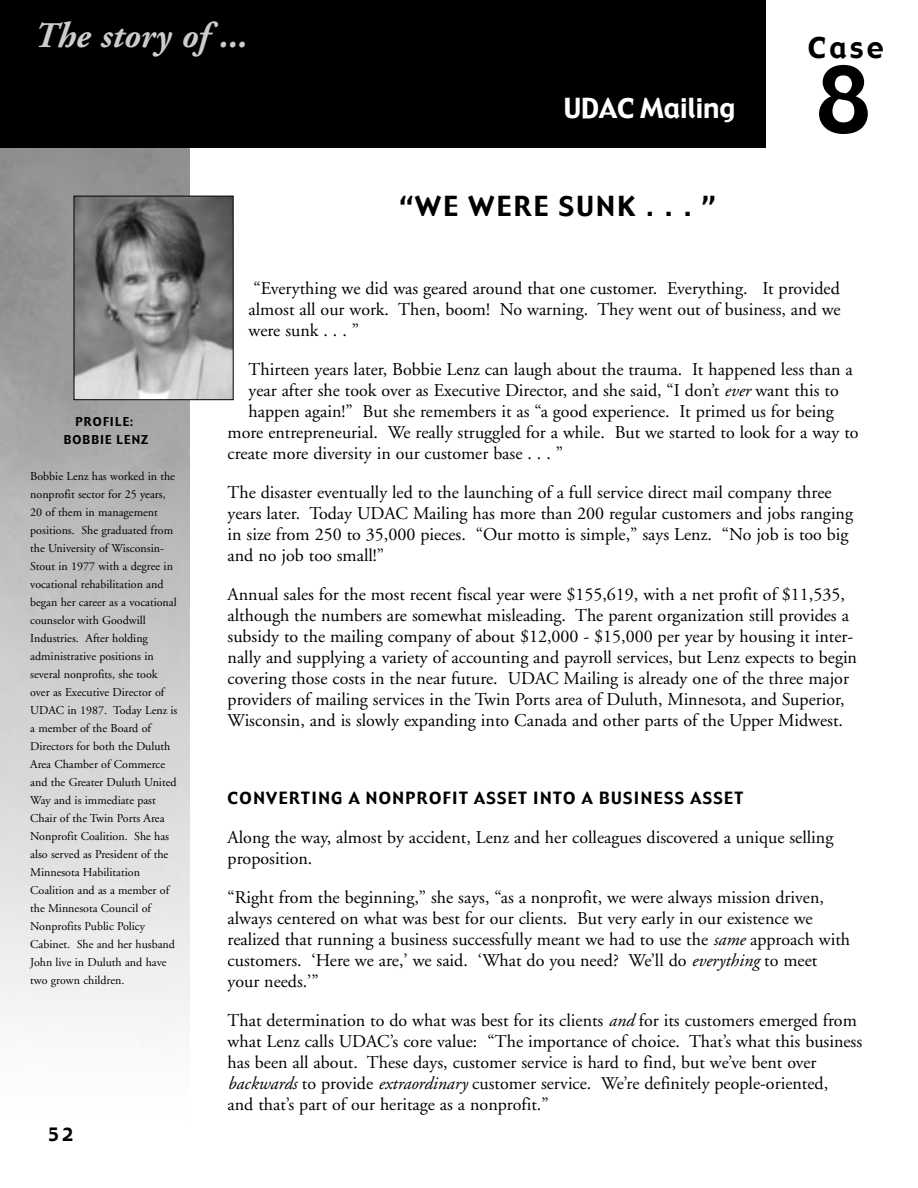
<style>
.page{position:relative;width:918px;height:1188px;background:#fff}
.page>*{position:absolute;margin:0;border:0;box-sizing:border-box;transform-origin:0 0}
.t1{font:90px "Gadget";color:#000}
.t2{font:italic 700 36px "Adobe Garamond";color:#ccc}
.t3{font:28.5px "Gadget";color:#000}
.t4{font:27px "Gadget";letter-spacing:.085em;color:#000}
.t5{font:27px "Gadget";color:#fff}
.t6{font:18px/21px "Adobe Garamond";color:#000}
.t7{font:18px "Gadget";color:#000}
.t8{font:16.5px "Gadget";letter-spacing:.085em;color:#000}
.t9{font:12px/18px "Adobe Garamond";color:#000}
.t10{font:12px/18px "Gadget";letter-spacing:.09em;color:#000;text-align:center}
.s1{font-style:italic}
</style>
<div class="page">
<img style="left:0;top:148px;width:189px;height:869px">
<div style="left:0;top:0;width:766px;height:148px;background:#000"></div>
<img style="left:76px;top:198px;width:156px;height:200px">
<div style="left:74px;top:196px;width:160px;height:204px;border:1px solid #000"></div>
<h2 class="t2" style="left:33px;top:21px;width:215px">The story of ...</h2>
<h3 class="t5" style="left:564px;top:91px;width:173px">UDAC Mailing</h3>
<h3 class="t4" style="left:400px;top:189px;width:317px">“WE WERE SUNK . . . ”</h3>
<h3 class="t3" style="left:808px;top:29px;width:77px">Case</h3>
<h1 class="t1" style="left:814px;top:43px;width:57px">8</h1>
<p class="t10" style="left:64px;top:413px;width:86px">PROFILE:<br>BOBBIE LENZ</p>
<p class="t9" style="left:30px;top:469px;width:149px">Bobbie Lenz has worked in the nonprofit sector for 25 years,<br>20 of them in management positions. She graduated from the University of Wisconsin-<br>Stout in 1977 with a degree in vocational rehabilitation and began her career as a vocational counselor with Goodwill<br>Industries. After holding administrative positions in several nonprofits, she took over as Executive Director of<br>UDAC in 1987. Today Lenz is a member of the Board of<br>Directors for both the Duluth<br>Area Chamber of Commerce and the Greater Duluth United<br>Way and is immediate past<br>Chair of the Twin Ports Area<br>Nonprofit Coalition. She has also served as President of the<br>Minnesota Habilitation<br>Coalition and as a member of the Minnesota Council of<br>Nonprofits Public Policy<br>Cabinet. She and her husband<br>John live in Duluth and have two grown children.</p>
<p class="t7" style="left:48px;top:1123px;width:27px">52</p>
<p class="t6" style="left:249px;top:279px;width:594px;text-align:justify">“Everything we did was geared around that one customer. Everything. It provided almost all our work. Then, boom! No warning. They went out of business, and we were sunk . . . ”</p>
<p class="t6" style="left:249px;top:360px;width:606px">Thirteen years later, Bobbie Lenz can laugh about the trauma. It happened less than a</p>
<p class="t6" style="left:249px;top:381px;width:592px">year after she took over as Executive Director, and she said, “I don’t <span class="s1">ever</span> want this to</p>
<p class="t6" style="left:249px;top:402px;width:587px">happen again!” But she remembers it as “a good experience. It primed us for being</p>
<p class="t6" style="left:228px;top:423px;width:633px">more entrepreneurial. We really struggled for a while. But we started to look for a way to</p>
<p class="t6" style="left:228px;top:444px;width:337px">create more diversity in our customer base . . . ”</p>
<p class="t6" style="left:228px;top:483px;width:627px">The disaster eventually led to the launching of a full service direct mail company three years later. Today UDAC Mailing has more than 200 regular customers and jobs ranging in size from 250 to 35,000 pieces. “Our motto is simple,” says Lenz. “No job is too big and no job too small!”</p>
<p class="t6" style="left:228px;top:585px;width:631px">Annual sales for the most recent fiscal year were $155,619, with a net profit of $11,535, although the numbers are somewhat misleading. The parent organization still provides a subsidy to the mailing company of about $12,000 - $15,000 per year by housing it inter&shy;nally and supplying a variety of accounting and payroll services, but Lenz expects to begin covering those costs in the near future. UDAC Mailing is already one of the three major providers of mailing services in the Twin Ports area of Duluth, Minnesota, and Superior, Wisconsin, and is slowly expanding into Canada and other parts of the Upper Midwest.</p>
<p class="t8" style="left:228px;top:787px;width:517px">CONVERTING A NONPROFIT ASSET INTO A BUSINESS ASSET</p>
<p class="t6" style="left:228px;top:828px;width:607px">Along the way, almost by accident, Lenz and her colleagues discovered a unique selling proposition.</p>
<p class="t6" style="left:228px;top:888px;width:624px">“Right from the beginning,” she says, “as a nonprofit, we were always mission driven, always centered on what was best for our clients. But very early in our existence we realized that running a business successfully meant we had to use the <span class="s1">same</span> approach with customers. ‘Here we are,’ we said. ‘What do you need? We’ll do <span class="s1">everything</span> to meet your needs.’”</p>
<p class="t6" style="left:228px;top:1011px;width:636px">That determination to do what was best for its clients <span class="s1">and</span> for its customers emerged from what Lenz calls UDAC’s core value: “The importance of choice. That’s what this business has been all about. These days, customer service is hard to find, but we’ve bent over <span class="s1">backwards</span> to provide <span class="s1">extraordinary</span> customer service. We’re definitely people-oriented,<br>and that’s part of our heritage as a nonprofit.”</p>
</div>
